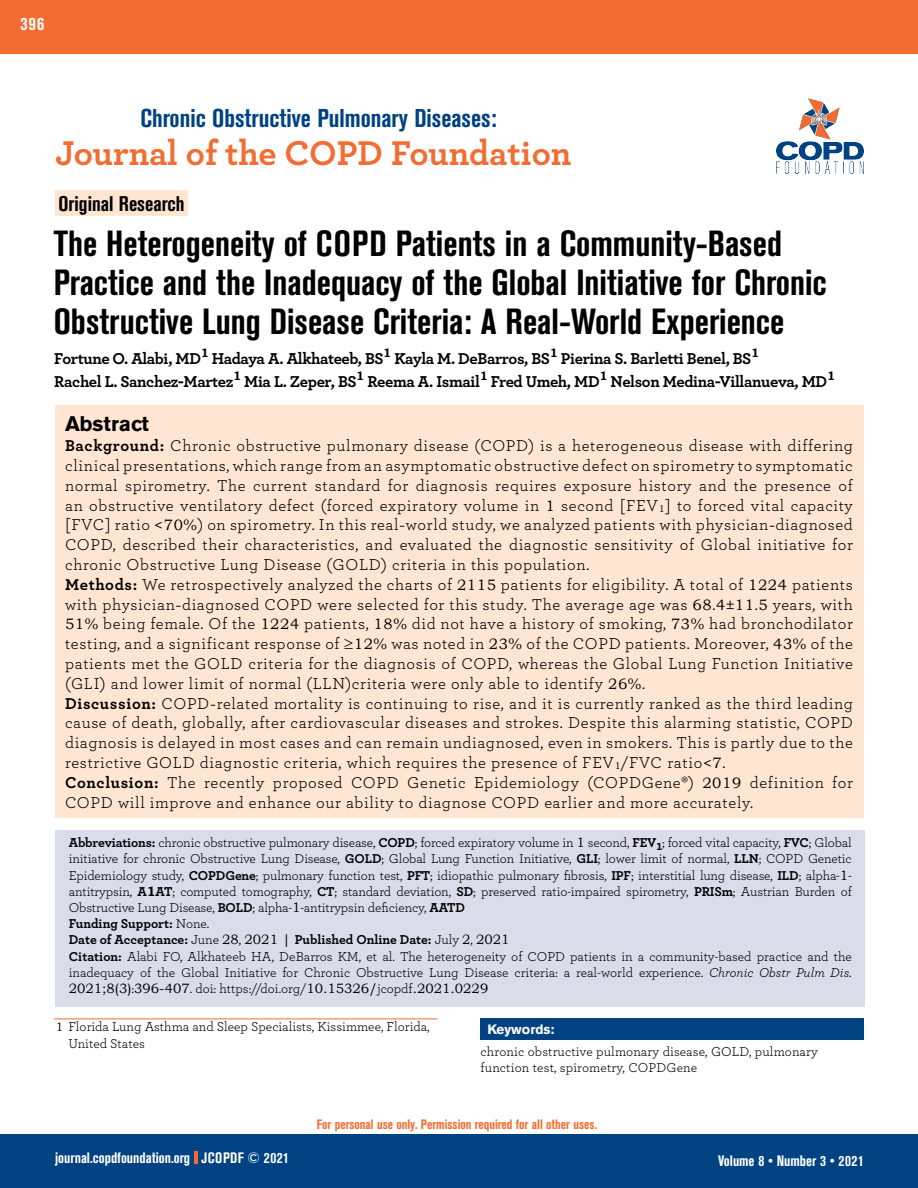
<style>
.page{position:relative;width:918px;height:1188px;background:#fff}
.page>*{position:absolute;margin:0;border:0;box-sizing:border-box;transform-origin:0 0}
.t1{font:700 condensed 36px/39px "Akzidenz Grotesk BE";color:#000}
.t2{font:700 36px "Breathe";color:#f36c31}
.t3{font:700 condensed 25.5px "Akzidenz Grotesk BE";color:#004282}
.t4{font:700 condensed 21px "Akzidenz Grotesk BE";color:#000}
.t5{font:700 21px "Akzidenz Grotesk BE";color:#000}
.t6{font:700 condensed 18px "Akzidenz Grotesk BE";color:#fff}
.t7{font:16.5px/19.8px "Breathe";letter-spacing:.04em;color:#000}
.t8{font:700 16.5px/22.5px "Breathe";letter-spacing:-.02em;color:#000}
.t9{font:700 condensed 15px "Akzidenz Grotesk BE";color:#fff}
.t10{font:13.5px/16.2px "Breathe";letter-spacing:-.01em;color:#000}
.t11{font:13.5px/16.2px "Breathe";letter-spacing:.01em;color:#000}
.t12{font:13.5px "Bookman Old Style";color:#000}
.t13{font:700 condensed 13.5px "Akzidenz Grotesk BE";color:#f36c31}
.t14{font:700 13.5px "Akzidenz Grotesk BE";color:#fff}
.s1{font-weight:700}
.s2{font-family:"Bookman Old Style";font-size:15px}
.s3{font-family:"Bookman Old Style";font-size:9.6px}
.s4{font-family:"Bookman Old Style"}
.s5{font-family:"Bookman Old Style";font-weight:700}
.s6{font-style:italic}
.s7{font-family:"Breathe"}
.s8{font-family:"Bookman Old Style";font-size:12px}
</style>
<div class="page">
<div style="left:0;top:1134px;width:918px;height:54px;background:#004282"></div>
<div style="left:0;top:0;width:918px;height:54px;background:#f36c31"></div>
<svg style="left:194px;top:1152px;width:3px;height:12px"></svg>
<img style="left:777px;top:99px;width:87px;height:74px">
<div style="left:55px;top:191px;width:133px;height:25px;background:#fee6d3"></div>
<div style="left:55px;top:830px;width:810px;height:176px;background:#dadcea"></div>
<div style="left:55px;top:406px;width:809px;height:412px;background:#fee6d3"></div>
<hr style="left:54px;top:1019px;width:383px;height:1px;background:#f36c31">
<div style="left:481px;top:1018px;width:383px;height:22px;background:#004282"></div>
<p class="t6" style="left:20px;top:13px;width:25px">396</p>
<h2 class="t3" style="left:140px;top:104px;width:358px">Chronic Obstructive Pulmonary Diseases:</h2>
<h1 class="t2" style="left:55px;top:125px;width:518px">Journal of the COPD Foundation</h1>
<p class="t4" style="left:59px;top:192px;width:127px">Original Research</p>
<h1 class="t1" style="left:54px;top:224px;width:775px">The Heterogeneity of COPD Patients in a Community-Based<br>Practice and the Inadequacy of the Global Initiative for Chronic<br>Obstructive Lung Disease Criteria: A Real-World Experience</h1>
<p class="t8" style="left:54px;top:347px;width:782px">Fortune O. Alabi, MD<sup>1</sup> Hadaya A. Alkhateeb, BS<sup>1</sup> Kayla M. DeBarros, BS<sup>1</sup> Pierina S. Barletti Benel, BS<sup>1<br></sup>Rachel L. Sanchez-Martez<sup>1</sup> Mia L. Zeper, BS<sup>1</sup> Reema A. Ismail<sup>1</sup> Fred Umeh, MD<sup>1</sup> Nelson Medina-Villanueva, MD<sup>1</sup></p>
<p class="t5" style="left:65px;top:412px;width:85px">Abstract</p>
<p class="t7" style="left:65px;top:435px;width:789px"><span class="s1">Background:</span> Chronic obstructive pulmonary disease (COPD) is a heterogeneous disease with differing clinical presentations, which range from an asymptomatic obstructive defect on spirometry to symptomatic normal spirometry. The current standard for diagnosis requires exposure history and the presence of an obstructive ventilatory defect (forced expiratory volume in <span class="s2">1</span> second [FEV<span class="s3">1</span>] to forced vital capacity [FVC] ratio <span class="s2">&lt;70%</span>) on spirometry. In this real<span class="s2">-</span>world study, we analyzed patients with physician<span class="s2">-</span>diagnosed COPD, described their characteristics, and evaluated the diagnostic sensitivity of Global initiative for chronic Obstructive Lung Disease (GOLD) criteria in this population.<br><span class="s1">Methods:</span> We retrospectively analyzed the charts of <span class="s2">2115</span> patients for eligibility. A total of <span class="s2">1224</span> patients with physician<span class="s2">-</span>diagnosed COPD were selected for this study. The average age was <span class="s2">68</span>.<span class="s2">4±11</span>.<span class="s2">5</span> years, with <span class="s2">51%</span> being female. Of the <span class="s2">1224</span> patients, <span class="s2">18%</span> did not have a history of smoking, <span class="s2">73%</span> had bronchodilator testing, and a significant response of ≥<span class="s2">12%</span> was noted in <span class="s2">23%</span> of the COPD patients. Moreover, <span class="s2">43%</span> of the patients met the GOLD criteria for the diagnosis of COPD, whereas the Global Lung Function Initiative (GLI) and lower limit of normal (LLN)criteria were only able to identify <span class="s2">26%</span>.<br><span class="s1">Discussion:</span> COPD<span class="s2">-</span>related mortality is continuing to rise, and it is currently ranked as the third leading cause of death, globally, after cardiovascular diseases and strokes. Despite this alarming statistic, COPD diagnosis is delayed in most cases and can remain undiagnosed, even in smokers. This is partly due to the restrictive GOLD diagnostic criteria, which requires the presence of FEV<span class="s3">1</span>/FVC ratio<span class="s2">&lt;7</span>.<br><span class="s1">Conclusion:</span> The recently proposed COPD Genetic Epidemiology (COPDGene®) <span class="s2">2019</span> definition for COPD will improve and enhance our ability to diagnose COPD earlier and more accurately.</p>
<p class="t10" style="left:69px;top:834px;width:785px"><span class="s1">Abbreviations:</span> chronic obstructive pulmonary disease, <span class="s1">COPD</span>; forced expiratory volume in <span class="s4">1</span> second, <span class="s1">FEV1</span>; forced vital capacity, <span class="s1">FVC</span>; Global initiative for chronic Obstructive Lung Disease, <span class="s1">GOLD</span>; Global Lung Function Initiative, <span class="s1">GLI</span>; lower limit of normal, <span class="s1">LLN</span>; COPD Genetic Epidemiology study, <span class="s1">COPDGene</span>; pulmonary function test, <span class="s1">PFT</span>; idiopathic pulmonary fibrosis, <span class="s1">IPF</span>; interstitial lung disease, <span class="s1">ILD</span>; alpha-<span class="s4">1</span>- antitrypsin, <span class="s1">A</span><span class="s5">1</span><span class="s1">AT</span>; computed tomography, <span class="s1">CT</span>; standard deviation, <span class="s1">SD</span>; preserved ratio-impaired spirometry, <span class="s1">PRISm</span>; Austrian Burden of Obstructive Lung Disease, <span class="s1">BOLD</span>; alpha-<span class="s4">1</span>-antitrypsin deficiency, <span class="s1">AATD<br>Funding Support:</span> None.<br><span class="s1">Date of Acceptance:</span> June <span class="s4">28</span>, <span class="s4">2021 |</span> <span class="s1">Published Online Date:</span> July <span class="s4">2</span>, <span class="s4">2021<br></span><span class="s1">Citation:</span> Alabi FO, Alkhateeb HA, DeBarros KM, et al. The heterogeneity of COPD patients in a community-based practice and the inadequacy of the Global Initiative for Chronic Obstructive Lung Disease criteria: a real-world experience. <span class="s6">Chronic Obstr Pulm Dis</span>.</p>
<p class="t12" style="left:69px;top:980px;width:421px">2021;8(3)<span class="s7">:</span>396-407<span class="s7">. doi: https://doi.org/</span>10.15326/<span class="s7">jcopdf</span>.2021.0229</p>
<p class="t10" style="left:68px;top:1018px;width:363px;text-indent:-13px"><span class="s8">1</span> Florida Lung Asthma and Sleep Specialists, Kissimmee, Florida,<br>United States</p>
<p class="t14" style="left:487px;top:1021px;width:69px">Keywords:</p>
<p class="t11" style="left:481px;top:1043px;width:339px">chronic obstructive pulmonary disease, GOLD, pulmonary function test, spirometry, COPDGene</p>
<p class="t13" style="left:317px;top:1117px;width:282px">For personal use only. Permission required for all other uses.</p>
<p class="t9" style="left:55px;top:1149px;width:236px">journal.copdfoundation.org JCOPDF © 2021</p>
<p class="t9" style="left:718px;top:1152px;width:147px">Volume 8 • Number 3 • 2021</p>
</div>
